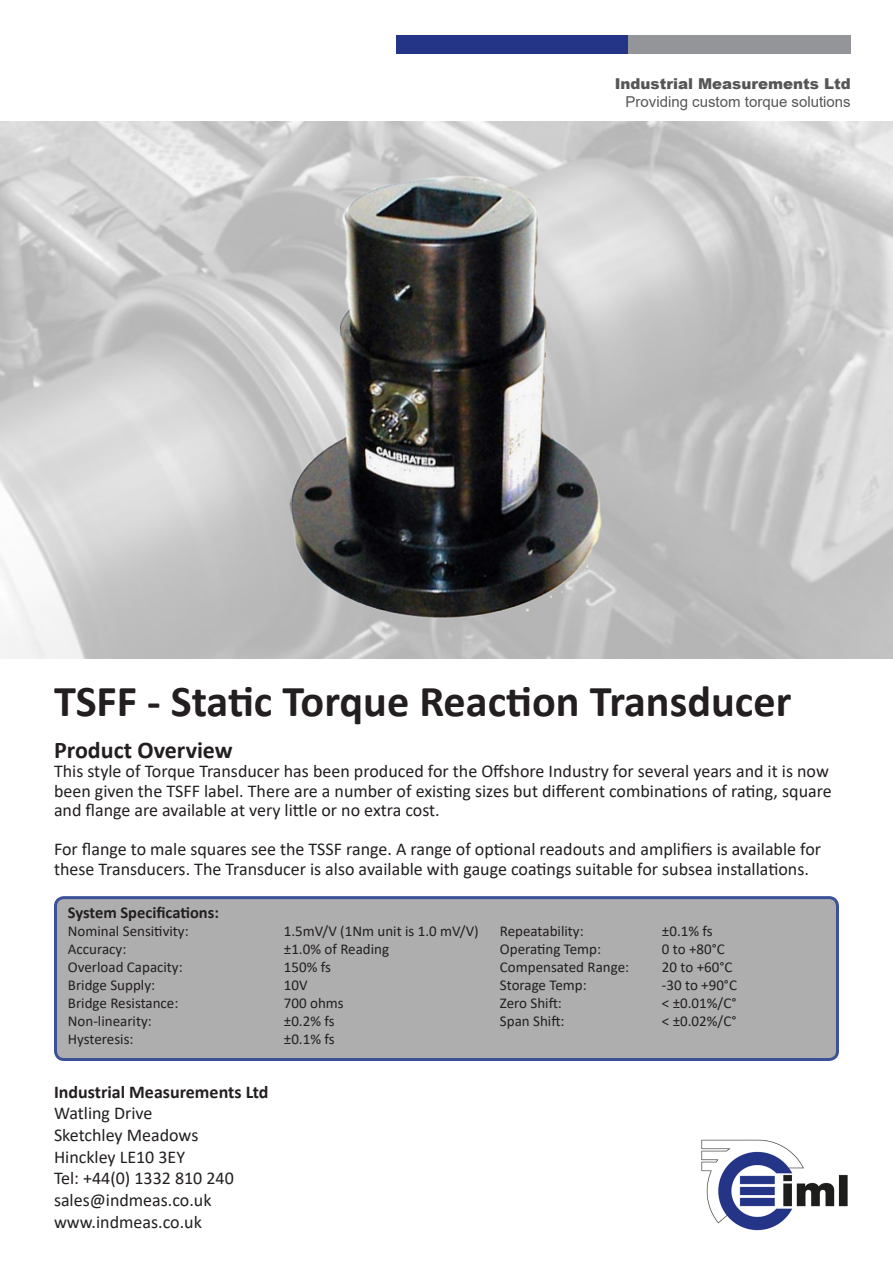
<style>
.page{position:relative;width:893px;height:1263px;background:#fff}
.page>*{position:absolute;margin:0;border:0;box-sizing:border-box;transform-origin:0 0}
.t1{font:700 44.25px "Calibri";color:#231f20}
.t2{font:700 24px "Calibri";color:#231f20}
.t3{font:18px/19.5px "Calibri";color:#231f20}
.t4{font:700 18px "Calibri";color:#231f20}
.t5{font:700 16.5px "Calibri";color:#231f20}
.t6{font:15px "Calibri";color:#231f20}
.t7{font:15px "Arial";color:#575656}
.t8{font:900 15px "Arial";color:#575656}
</style>
<div class="page">
<div style="left:396px;top:36px;width:232px;height:18px;background:#243587"></div>
<div style="left:628px;top:36px;width:223px;height:18px;background:#939598"></div>
<img style="left:701px;top:1139px;width:147px;height:92px">
<div style="left:55px;top:898px;width:782px;height:161px;background:#aeaeae;border-radius:9px"></div>
<div style="left:54px;top:896px;width:785px;height:165px;border:3px solid #253f8e;border-radius:9px"></div>
<img style="left:205px;top:158px;width:483px;height:498px">
<p class="t8" style="left:615px;top:73px;width:238px">Industrial Measurements Ltd</p>
<p class="t7" style="left:626px;top:91px;width:227px">Providing custom torque solutions</p>
<p class="t1" style="left:54px;top:670px;width:739px">TSFF - Static Torque Reaction Transducer</p>
<p class="t2" style="left:54px;top:733px;width:180px">Product Overview</p>
<p class="t3" style="left:54px;top:761px;width:779px">This style of Torque Transducer has been produced for the Offshore Industry for several years and it is now been given the TSFF label. There are a number of existing sizes but different combinations of rating, square and flange are available at very little or no extra cost.</p>
<p class="t3" style="left:54px;top:839px;width:769px">For flange to male squares see the TSSF range. A range of optional readouts and amplifiers is available for these Transducers. The Transducer is also available with gauge coatings suitable for subsea installations.</p>
<p class="t5" style="left:68px;top:901px;width:153px">System Specifications:</p>
<p class="t6" style="left:68px;top:921px;width:122px">Nominal Sensitivity:</p>
<p class="t6" style="left:284px;top:921px;width:196px">1.5mV/V (1Nm unit is 1.0 mV/V)</p>
<p class="t6" style="left:500px;top:921px;width:85px">Repeatability:</p>
<p class="t6" style="left:662px;top:921px;width:52px">±0.1% fs</p>
<p class="t6" style="left:68px;top:939px;width:60px">Accuracy:</p>
<p class="t6" style="left:284px;top:939px;width:107px">±1.0% of Reading</p>
<p class="t6" style="left:500px;top:939px;width:103px">Operating Temp:</p>
<p class="t6" style="left:662px;top:939px;width:64px">0 to +80°C</p>
<p class="t6" style="left:68px;top:957px;width:116px">Overload Capacity:</p>
<p class="t6" style="left:284px;top:957px;width:49px">150% fs</p>
<p class="t6" style="left:500px;top:957px;width:131px">Compensated Range:</p>
<p class="t6" style="left:662px;top:957px;width:72px">20 to +60°C</p>
<p class="t6" style="left:68px;top:975px;width:89px">Bridge Supply:</p>
<p class="t6" style="left:284px;top:975px;width:25px">10V</p>
<p class="t6" style="left:500px;top:975px;width:88px">Storage Temp:</p>
<p class="t6" style="left:662px;top:975px;width:77px">-30 to +90°C</p>
<p class="t6" style="left:68px;top:993px;width:112px">Bridge Resistance:</p>
<p class="t6" style="left:284px;top:993px;width:61px">700 ohms</p>
<p class="t6" style="left:500px;top:993px;width:63px">Zero Shift:</p>
<p class="t6" style="left:662px;top:993px;width:76px">&lt; ±0.01%/C°</p>
<p class="t6" style="left:68px;top:1011px;width:85px">Non-linearity:</p>
<p class="t6" style="left:284px;top:1011px;width:52px">±0.2% fs</p>
<p class="t6" style="left:500px;top:1011px;width:66px">Span Shift:</p>
<p class="t6" style="left:662px;top:1011px;width:76px">&lt; ±0.02%/C°</p>
<p class="t6" style="left:68px;top:1029px;width:67px">Hysteresis:</p>
<p class="t6" style="left:284px;top:1029px;width:52px">±0.1% fs</p>
<p class="t4" style="left:54px;top:1079px;width:216px">Industrial Measurements Ltd</p>
<p class="t3" style="left:54px;top:1103px;width:100px">Watling Drive</p>
<p class="t3" style="left:54px;top:1125px;width:146px">Sketchley Meadows</p>
<p class="t3" style="left:54px;top:1146px;width:133px">Hinckley LE10 3EY</p>
<p class="t3" style="left:54px;top:1168px;width:181px">Tel: +44(0) 1332 810 240</p>
<p class="t3" style="left:54px;top:1190px;width:159px">sales@indmeas.co.uk</p>
<p class="t3" style="left:54px;top:1211px;width:149px">www.indmeas.co.uk</p>
</div>
